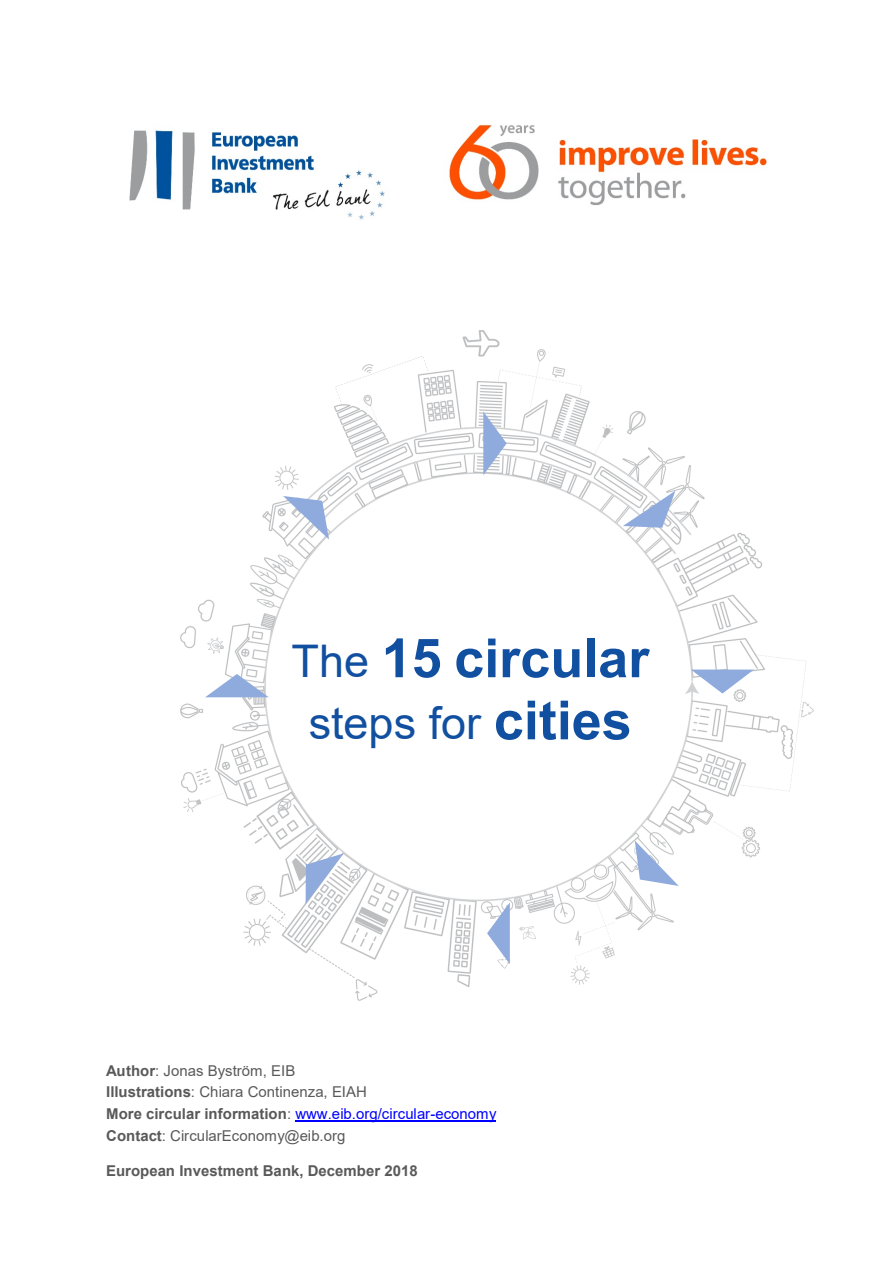
<style>
.page{position:relative;width:893px;height:1263px;background:#fff}
.page>*{position:absolute;margin:0;border:0;box-sizing:border-box;transform-origin:0 0}
.t1{font:700 54px "Arial";color:#114fa0}
.t2{font:45px "Arial";color:#114fa0}
.t3{font:15px "Arial";color:#595959}
.t4{font:15px "Arial";color:#00f}
.t5{font:700 15px "Arial";letter-spacing:.005em;color:#595959}
.s1{font-weight:400;font-size:45px}
.s2{font-weight:700;font-size:54px}
.s3{font-weight:700}
.s4{font-weight:700;color:#595959}
.s5{color:#595959}
</style>
<div class="page">
<hr style="left:295px;top:1121px;width:201px;height:1px;background:#00f">
<img style="left:129px;top:124px;width:638px;height:96px">
<img style="left:180px;top:331px;width:633px;height:669px">
<svg style="left:483px;top:411px;width:24px;height:64px"></svg>
<svg style="left:283px;top:479px;width:62px;height:60px"></svg>
<svg style="left:618px;top:840px;width:61px;height:62px"></svg>
<svg style="left:691px;top:670px;width:63px;height:23px"></svg>
<svg style="left:623px;top:491px;width:66px;height:54px"></svg>
<svg style="left:487px;top:902px;width:23px;height:62px"></svg>
<svg style="left:205px;top:674px;width:64px;height:23px"></svg>
<svg style="left:287px;top:839px;width:57px;height:65px"></svg>
<p class="t1" style="left:292px;top:620px;width:359px"><span class="s1">The</span> 15 circular</p>
<p class="t2" style="left:309px;top:692px;width:325px">steps for <span class="s2">cities</span></p>
<p class="t3" style="left:106px;top:1060px;width:191px"><span class="s3">Author</span>: Jonas Byström, EIB</p>
<p class="t3" style="left:106px;top:1082px;width:262px"><span class="s3">Illustrations</span>: Chiara Continenza, EIAH</p>
<p class="t4" style="left:106px;top:1103px;width:392px"><span class="s4">More circular information</span><span class="s5">:</span> www.eib.org/circular-economy</p>
<p class="t3" style="left:106px;top:1125px;width:241px"><span class="s3">Contact</span>: CircularEconomy@eib.org</p>
<p class="t5" style="left:106px;top:1160px;width:313px">European Investment Bank, December 2018</p>
</div>
